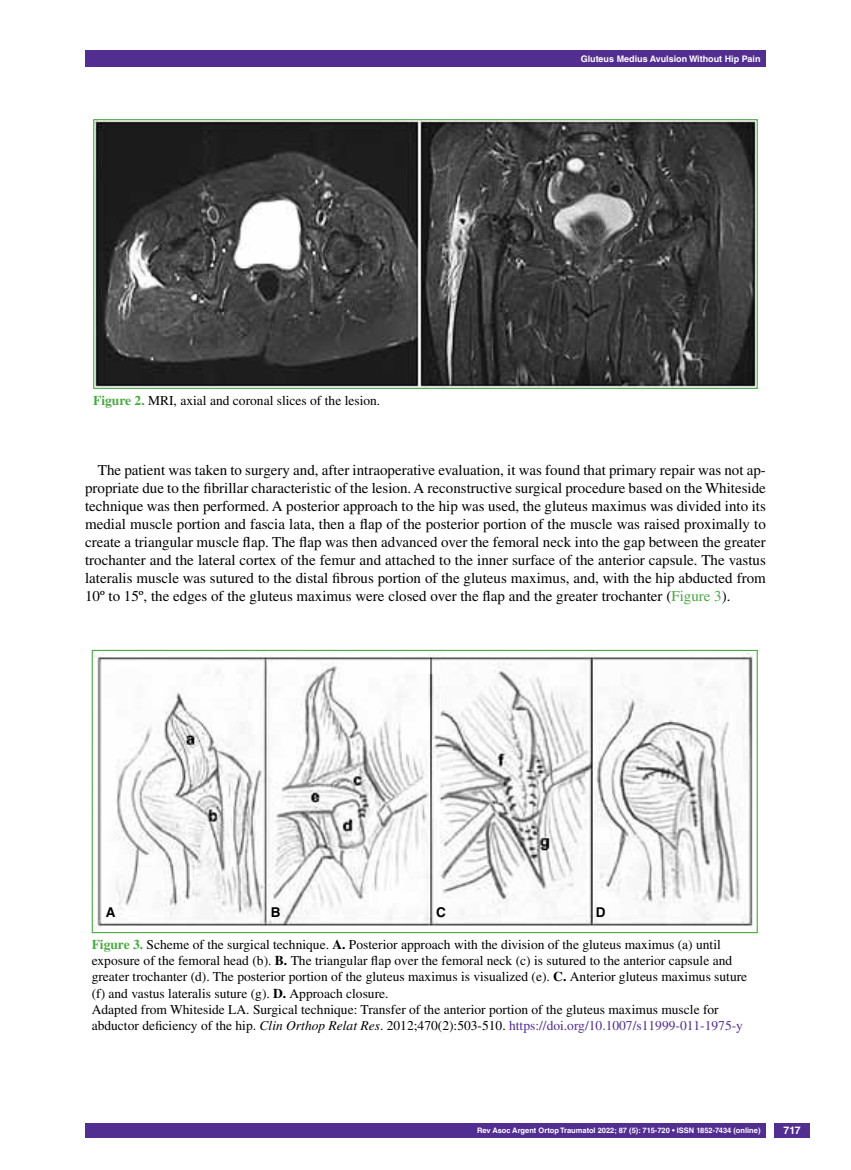
<style>
.page{position:relative;width:851px;height:1170px;background:#fff}
.page>*{position:absolute;margin:0;border:0;box-sizing:border-box;transform-origin:0 0}
.t1{font:15px/18px "Times LT Std";color:#000;text-align:justify}
.t2{font:13.5px/16.2px "Times LT Std";color:#000}
.t3{font:700 13.5px "Helvetica LT Std";color:#000}
.t4{font:700 10.5px "Helvetica LT Std";color:#fff}
.t5{font:700 9px "Helvetica LT Std";color:#fff}
.t6{font:700 7.5px "Helvetica LT Std";color:#fff}
.s1{font-weight:700;color:#49a942}
.s2{color:#49a942}
.s3{font-weight:700}
.s4{font-style:italic}
.s5{color:#522e91}
</style>
<div class="page">
<div style="left:85px;top:50px;width:680px;height:17px;background:#522e91"></div>
<div style="left:85px;top:1123px;width:680px;height:14px;background:#522e91"></div>
<div style="left:774px;top:1123px;width:35px;height:14px;background:#522e91"></div>
<img style="left:95px;top:121px;width:660px;height:266px">
<div style="left:93px;top:119px;width:664px;height:270px;border:1px solid #49a942"></div>
<img style="left:94px;top:651px;width:659px;height:276px">
<div style="left:92px;top:649px;width:665px;height:284px;border:1px solid #49a942"></div>
<p class="t2" style="left:93px;top:392px;width:288px"><span class="s1">Figure 2.</span> MRI, axial and coronal slices of the lesion.</p>
<p class="t5" style="left:580px;top:53px;width:181px">Gluteus Medius Avulsion Without Hip Pain</p>
<p class="t1" style="left:85px;top:461px;width:682px;text-indent:13px">The patient was taken to surgery and, after intraoperative evaluation, it was found that primary repair was not ap&shy;propriate due to the fibrillar characteristic of the lesion. A reconstructive surgical procedure based on the Whiteside technique was then performed. A posterior approach to the hip was used, the gluteus maximus was divided into its medial muscle portion and fascia lata, then a flap of the posterior portion of the muscle was raised proximally to create a triangular muscle flap. The flap was then advanced over the femoral neck into the gap between the greater trochanter and the lateral cortex of the femur and attached to the inner surface of the anterior capsule. The vastus lateralis muscle was sutured to the distal fibrous portion of the gluteus maximus, and, with the hip abducted from 10º to 15º, the edges of the gluteus maximus were closed over the flap and the greater trochanter (<span class="s2">Figure 3</span>).</p>
<p class="t3" style="left:106px;top:903px;width:11px">A</p>
<p class="t3" style="left:271px;top:903px;width:11px">B</p>
<p class="t3" style="left:436px;top:903px;width:11px">C</p>
<p class="t3" style="left:595px;top:903px;width:11px">D</p>
<p class="t2" style="left:92px;top:936px;width:657px"><span class="s1">Figure 3.</span> Scheme of the surgical technique. <span class="s3">A.</span> Posterior approach with the division of the gluteus maximus (a) until exposure of the femoral head (b). <span class="s3">B.</span> The triangular flap over the femoral neck (c) is sutured to the anterior capsule and greater trochanter (d). The posterior portion of the gluteus maximus is visualized (e). <span class="s3">C.</span> Anterior gluteus maximus suture (f) and vastus lateralis suture (g). <span class="s3">D.</span> Approach closure.<br>Adapted from Whiteside LA. Surgical technique: Transfer of the anterior portion of the gluteus maximus muscle for abductor deficiency of the hip. <span class="s4">Clin Orthop Relat Res</span>. 2012;470(2):503-510. <span class="s5">https://doi.org/10.1007/s11999-011-1975-y</span></p>
<p class="t6" style="left:477px;top:1125px;width:285px">Rev Asoc Argent Ortop Traumatol 2022; 87 (5): 715-720 • ISSN 1852-7434 (online)</p>
<p class="t4" style="left:783px;top:1124px;width:19px">717</p>
</div>
